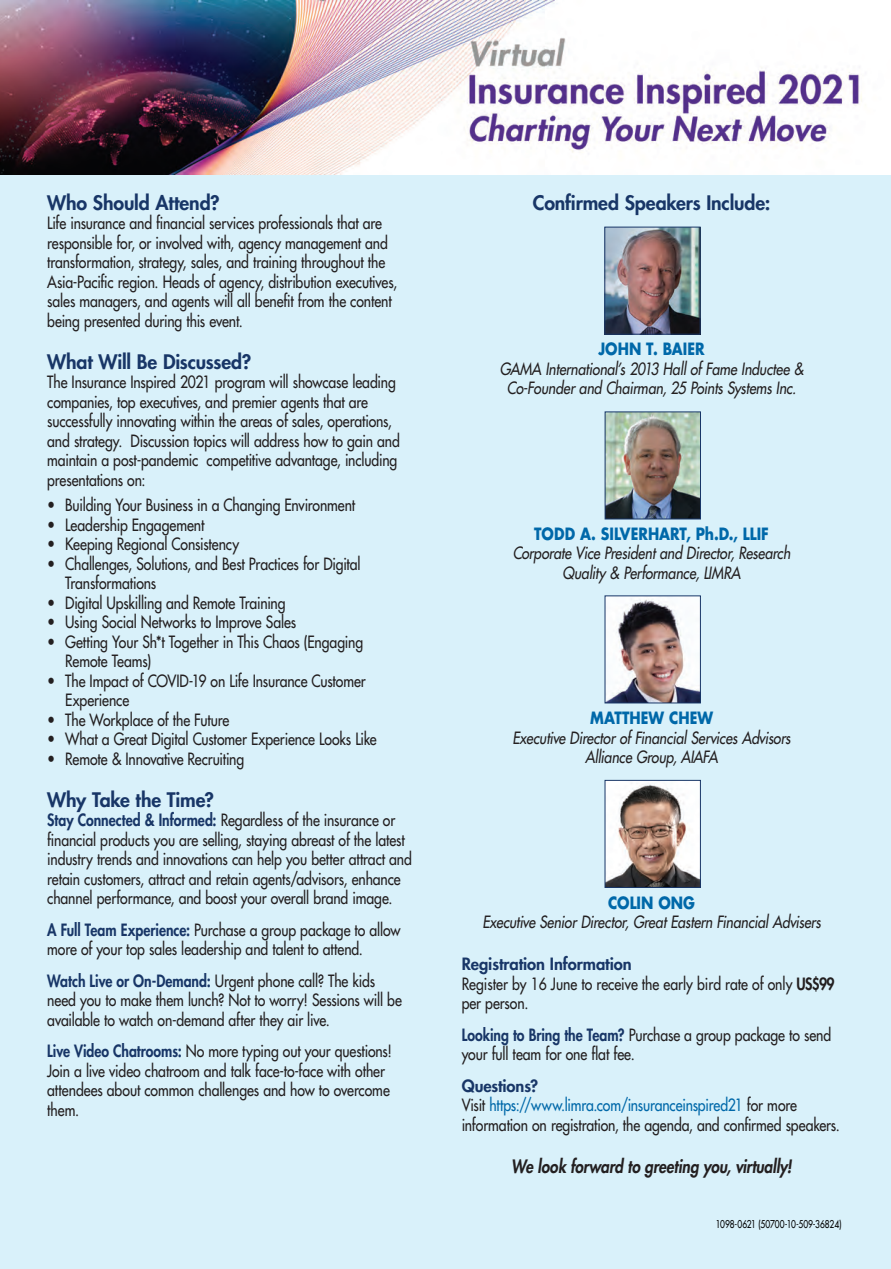
<style>
.page{position:relative;width:891px;height:1269px;background:#d9f1fa}
.page>*{position:absolute;margin:0;border:0;box-sizing:border-box;transform-origin:0 0}
.t1{font:800 19.5px "Futura Std";letter-spacing:-.005em;color:#183667}
.t2{font:italic 800 18px "Futura Std";letter-spacing:-.005em;color:#231f20;scale:.85 1}
.t3{font:500 16.5px/19.5px "Futura Std";letter-spacing:-.005em;color:#231f20;scale:.85 1}
.t4{font:italic 500 16.5px/19.5px "Futura Std";letter-spacing:-.005em;color:#231f20;text-align:center;scale:.85 1}
.t5{font:700 16.5px "Futura Std";color:#0068a9;scale:.85 1}
.t6{font:10.5px "Futura";letter-spacing:-.01em;color:#000;scale:.8 1}
.s1{font-weight:800;color:#183667}
.s2{font-weight:800}
.s3{color:#0068a9}
</style>
<div class="page">
<img style="left:0;top:0;width:891px;height:174px">
<img style="left:606px;top:229px;width:93px;height:104px">
<div style="left:604px;top:227px;width:97px;height:108px;border:1px solid #183667"></div>
<img style="left:607px;top:414px;width:92px;height:103px">
<div style="left:605px;top:412px;width:96px;height:107px;border:1px solid #183667"></div>
<img style="left:607px;top:598px;width:92px;height:103px">
<div style="left:605px;top:596px;width:96px;height:107px;border:1px solid #183667"></div>
<img style="left:607px;top:782px;width:92px;height:104px">
<div style="left:605px;top:780px;width:96px;height:108px;border:1px solid #183667"></div>
<p class="t1" style="left:47px;top:190px;width:174px">Who Should Attend?</p>
<p class="t3" style="left:47px;top:213px;width:413px">Life insurance and financial services professionals that are responsible for, or involved with, agency management and transformation, strategy, sales, and training throughout the Asia-Pacific region. Heads of agency, distribution executives, sales managers, and agents will all benefit from the content being presented during this event.</p>
<p class="t1" style="left:47px;top:349px;width:206px">What Will Be Discussed?</p>
<p class="t3" style="left:47px;top:372px;width:416px">The Insurance Inspired 2021 program will showcase leading companies, top executives, and premier agents that are successfully innovating within the areas of sales, operations, and strategy. Discussion topics will address how to gain and maintain a post-pandemic competitive advantage, including presentations on:</p>
<p class="t3" style="left:47px;top:495px;width:364px">• Building Your Business in a Changing Environment</p>
<p class="t3" style="left:47px;top:515px;width:186px">• Leadership Engagement</p>
<p class="t3" style="left:47px;top:534px;width:227px">• Keeping Regional Consistency</p>
<p class="t3" style="left:65px;top:554px;width:349px;text-indent:-18px">• Challenges, Solutions, and Best Practices for Digital<br>Transformations</p>
<p class="t3" style="left:47px;top:593px;width:282px">• Digital Upskilling and Remote Training</p>
<p class="t3" style="left:47px;top:612px;width:294px">• Using Social Networks to Improve Sales</p>
<p class="t3" style="left:65px;top:632px;width:352px;text-indent:-18px">• Getting Your Sh*t Together in This Chaos (Engaging<br>Remote Teams)</p>
<p class="t3" style="left:65px;top:671px;width:355px;text-indent:-18px">• The Impact of COVID-19 on Life Insurance Customer<br>Experience</p>
<p class="t3" style="left:47px;top:710px;width:216px">• The Workplace of the Future</p>
<p class="t3" style="left:47px;top:729px;width:389px">• What a Great Digital Customer Experience Looks Like</p>
<p class="t3" style="left:47px;top:749px;width:233px">• Remote &amp; Innovative Recruiting</p>
<p class="t1" style="left:47px;top:787px;width:168px">Why Take the Time?</p>
<p class="t3" style="left:47px;top:810px;width:431px"><span class="s1">Stay Connected &amp; Informed:</span> Regardless of the insurance or financial products you are selling, staying abreast of the latest industry trends and innovations can help you better attract and retain customers, attract and retain agents/advisors, enhance channel performance, and boost your overall brand image.</p>
<p class="t3" style="left:47px;top:920px;width:417px"><span class="s1">A Full Team Experience:</span> Purchase a group package to allow more of your top sales leadership and talent to attend.</p>
<p class="t3" style="left:47px;top:971px;width:419px"><span class="s1">Watch Live or On-Demand:</span> Urgent phone call? The kids need you to make them lunch? Not to worry! Sessions will be available to watch on-demand after they air live.</p>
<p class="t3" style="left:47px;top:1041px;width:407px"><span class="s1">Live Video Chatrooms:</span> No more typing out your questions!<br>Join a live video chatroom and talk face-to-face with other attendees about common challenges and how to overcome them.</p>
<p class="t1" style="left:533px;top:190px;width:239px">Confirmed Speakers Include:</p>
<p class="t5" style="left:598px;top:338px;width:127px">JOHN T. BAIER</p>
<p class="t4" style="left:500px;top:359px;width:359px">GAMA International’s 2013 Hall of Fame Inductee &amp;<br>Co-Founder and Chairman, 25 Points Systems Inc.</p>
<p class="t5" style="left:534px;top:522px;width:277px">TODD A. SILVERHART, Ph.D., LLIF</p>
<p class="t4" style="left:513px;top:544px;width:328px">Corporate Vice President and Director, Research<br>Quality &amp; Performance, LIMRA</p>
<p class="t5" style="left:590px;top:707px;width:146px">MATTHEW CHEW</p>
<p class="t4" style="left:513px;top:728px;width:329px">Executive Director of Financial Services Advisors<br>Alliance Group, AIAFA</p>
<p class="t5" style="left:608px;top:891px;width:104px">COLIN ONG</p>
<p class="t4" style="left:482px;top:913px;width:399px">Executive Senior Director, Great Eastern Financial Advisers</p>
<p class="t3" style="left:462px;top:954px;width:440px"><span class="s1">Registration Information<br></span>Register by 16 June to receive the early bird rate of only <span class="s2">US$99 </span>per person.</p>
<p class="t3" style="left:462px;top:1025px;width:436px"><span class="s1">Looking to Bring the Team?</span> Purchase a group package to send your full team for one flat fee.</p>
<p class="t3" style="left:462px;top:1076px;width:447px"><span class="s1">Questions?<br></span>Visit <span class="s3">https://www.limra.com/insuranceinspired21</span> for more information on registration, the agenda, and confirmed speakers.</p>
<p class="t2" style="left:511px;top:1154px;width:332px">We look forward to greeting you, virtually!</p>
<p class="t6" style="left:716px;top:1217px;width:158px">1098-0621 (50700-10-509-36824)</p>
</div>
